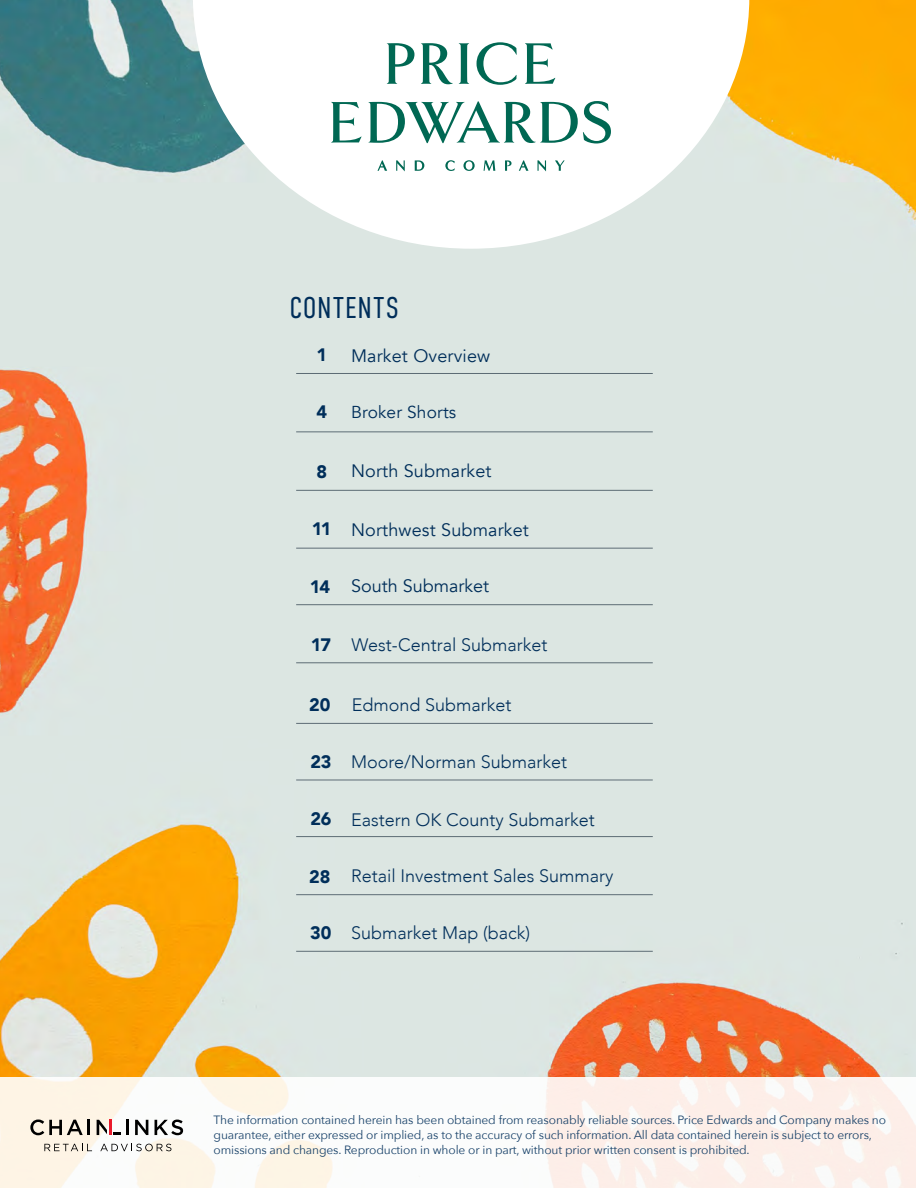
<style>
.page{position:relative;width:918px;height:1188px;background:#fff}
.page>*{position:absolute;margin:0;border:0;box-sizing:border-box;transform-origin:0 0}
.t1{font:300 30px "DIN Condensed";letter-spacing:.035em;color:#002e5a}
.t2{font:300 18px "Avenir";color:#002e5a}
.t3{font:18px "Avenir";letter-spacing:.01em;color:#002e5a}
.t4{font:900 18px "Avenir";color:#002e5a}
.t5{font:17.25px "Avenir";letter-spacing:.01em;color:#002e5a}
.t6{font:12px/15px "Avenir Next";letter-spacing:-.01em;color:#002e5a}
.s1{font-weight:900}
</style>
<div class="page">
<img style="left:0;top:0;width:916px;height:1077px">
<svg style="left:193px;top:0;width:556px;height:249px"></svg>
<svg style="left:377px;top:160px;width:10px;height:11px"></svg>
<svg style="left:396px;top:160px;width:9px;height:11px"></svg>
<svg style="left:415px;top:160px;width:9px;height:11px"></svg>
<svg style="left:445px;top:160px;width:10px;height:11px"></svg>
<svg style="left:463px;top:160px;width:12px;height:11px"></svg>
<svg style="left:484px;top:160px;width:11px;height:11px"></svg>
<svg style="left:505px;top:160px;width:7px;height:11px"></svg>
<svg style="left:519px;top:160px;width:9px;height:11px"></svg>
<svg style="left:537px;top:160px;width:9px;height:11px"></svg>
<svg style="left:555px;top:160px;width:10px;height:11px"></svg>
<svg style="left:387px;top:43px;width:27px;height:41px"></svg>
<svg style="left:421px;top:43px;width:32px;height:41px"></svg>
<svg style="left:459px;top:43px;width:10px;height:41px"></svg>
<svg style="left:477px;top:42px;width:40px;height:43px"></svg>
<svg style="left:525px;top:43px;width:30px;height:41px"></svg>
<svg style="left:331px;top:102px;width:31px;height:41px"></svg>
<svg style="left:368px;top:101px;width:243px;height:43px"></svg>
<hr style="left:296px;top:548px;width:357px;height:1px;background:#5d6c75">
<hr style="left:296px;top:604px;width:357px;height:1px;background:#5d6c75">
<hr style="left:296px;top:662px;width:357px;height:1px;background:#5d6c75">
<hr style="left:296px;top:373px;width:357px;height:1px;background:#5d6c75">
<hr style="left:296px;top:490px;width:357px;height:1px;background:#5d6c75">
<hr style="left:296px;top:432px;width:357px;height:1px;background:#5d6c75">
<hr style="left:296px;top:723px;width:357px;height:1px;background:#5d6c75">
<hr style="left:296px;top:780px;width:357px;height:1px;background:#5d6c75">
<hr style="left:296px;top:836px;width:357px;height:1px;background:#5d6c75">
<hr style="left:296px;top:894px;width:357px;height:1px;background:#5d6c75">
<hr style="left:296px;top:951px;width:357px;height:1px;background:#5d6c75">
<div style="left:0;top:1077px;width:918px;height:111px;background:linear-gradient(to right,#fcfbf3,#fcf1ef)"></div>
<svg style="left:0;top:1117px;width:220px;height:54px;fill:#fdf5e5"></svg>
<svg style="left:44px;top:1144px;width:48px;height:7px"></svg>
<svg style="left:100px;top:1144px;width:71px;height:7px"></svg>
<svg style="left:30px;top:1120px;width:60px;height:15px"></svg>
<hr style="left:126px;top:1120px;width:3px;height:15px;background:#000">
<svg style="left:135px;top:1120px;width:13px;height:15px"></svg>
<svg style="left:155px;top:1120px;width:28px;height:15px"></svg>
<svg style="left:97px;top:1120px;width:24px;height:15px"></svg>
<h1 class="t1" style="left:289px;top:290px;width:111px">CONTENTS</h1>
<h2 class="t4" style="left:316px;top:340px;width:12px">1</h2>
<h2 class="t3" style="left:351px;top:345px;width:141px">Market Overview</h2>
<h2 class="t4" style="left:316px;top:397px;width:12px">4</h2>
<h3 class="t5" style="left:351px;top:402px;width:107px">Broker Shorts</h3>
<h2 class="t4" style="left:316px;top:456px;width:12px">8</h2>
<h2 class="t3" style="left:351px;top:460px;width:142px">North Submarket</h2>
<h2 class="t4" style="left:312px;top:514px;width:21px">11</h2>
<h2 class="t3" style="left:351px;top:519px;width:179px">Northwest Submarket</h2>
<h2 class="t4" style="left:310px;top:571px;width:22px">14</h2>
<h2 class="t3" style="left:351px;top:576px;width:140px">South Submarket</h2>
<h2 class="t2" style="left:311px;top:634px;width:238px"><span class="s1">17</span> West-Central Submarket</h2>
<h2 class="t2" style="left:309px;top:694px;width:204px"><span class="s1">20</span> Edmond Submarket</h2>
<h2 class="t2" style="left:310px;top:751px;width:258px"><span class="s1">23</span> Moore/Norman Submarket</h2>
<h2 class="t2" style="left:311px;top:809px;width:286px"><span class="s1">26</span> Eastern OK County Submarket</h2>
<h2 class="t2" style="left:309px;top:866px;width:306px"><span class="s1">28</span> Retail Investment Sales Summary</h2>
<h2 class="t2" style="left:310px;top:922px;width:222px"><span class="s1">30</span> Submarket Map (back)</h2>
<p class="t6" style="left:214px;top:1112px;width:674px">The information contained herein has been obtained from reasonably reliable sources. Price Edwards and Company makes no guarantee, either expressed or implied, as to the accuracy of such information. All data contained herein is subject to errors, omissions and changes. Reproduction in whole or in part, without prior written consent is prohibited.</p>
</div>
